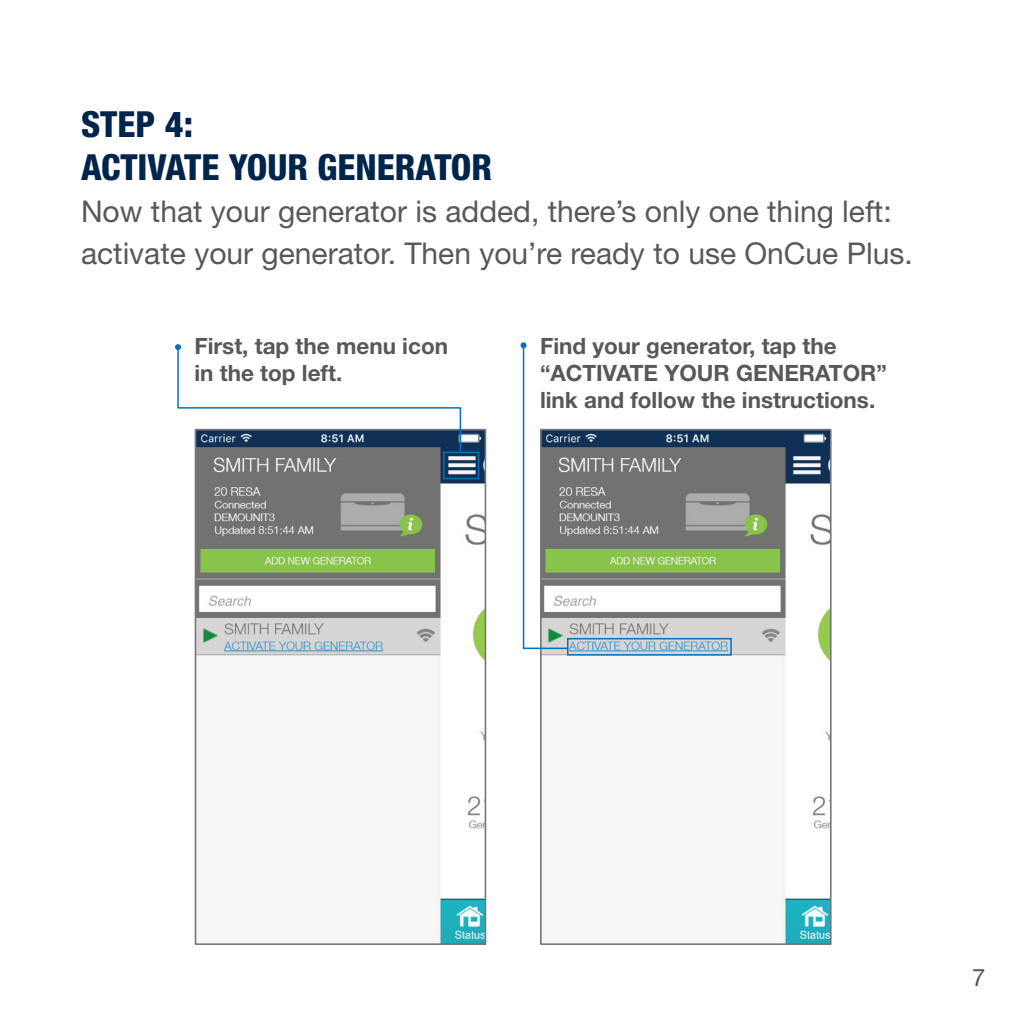
<style>
.page{position:relative;width:1026px;height:1026px;background:#fff}
.page>*{position:absolute;margin:0;border:0;box-sizing:border-box;transform-origin:0 0}
.t1{font:800 condensed 36px/43.2px "Helvetica Neue LT Pro";color:#00254c;text-align:right}
.t2{font:30px/42px "Helvetica Neue LT Pro";color:#57585a}
.t3{font:24px "Helvetica Neue LT Pro";color:#57585a}
.t4{font:700 22.5px/27px "Helvetica Neue LT Pro";color:#57585a}
</style>
<div class="page">
<img style="left:543px;top:432px;width:286px;height:510px">
<div style="left:540px;top:429px;width:292px;height:516px;border:2px solid #76787b"></div>
<img style="left:198px;top:432px;width:285px;height:510px">
<div style="left:195px;top:429px;width:291px;height:516px;border:2px solid #76787b"></div>
<div style="left:443px;top:452px;width:36px;height:27px;border:2px solid #0770ba"></div>
<div style="left:567px;top:638px;width:165px;height:18px;border:2px solid #0770ba"></div>
<svg style="left:175px;top:344px;width:287px;height:108px"></svg>
<svg style="left:521px;top:342px;width:47px;height:308px"></svg>
<h1 class="t1" style="left:81px;top:102px;width:39px">STEP</h1>
<h1 class="t1" style="left:81px;top:102px;width:114px">4:<br>ACTI VATE</h1>
<h1 class="t1" style="left:229px;top:145px;width:168px">YOUR GENERAT</h1>
<h1 class="t1" style="left:451px;top:145px;width:40px">OR</h1>
<h2 class="t2" style="left:81px;top:190px;width:833px">Now that your generator is added, there’s only one thing left: activate your generator. Then you’re ready to use OnCue Plus.</h2>
<p class="t4" style="left:194px;top:332px;width:255px">First, tap the menu icon in the top left.</p>
<p class="t4" style="left:540px;top:332px;width:348px">Find your generator, tap the “ACTIVATE YOUR GENERATOR” link and follow the instructions.</p>
<p class="t3" style="left:972px;top:962px;width:15px">7</p>
</div>
